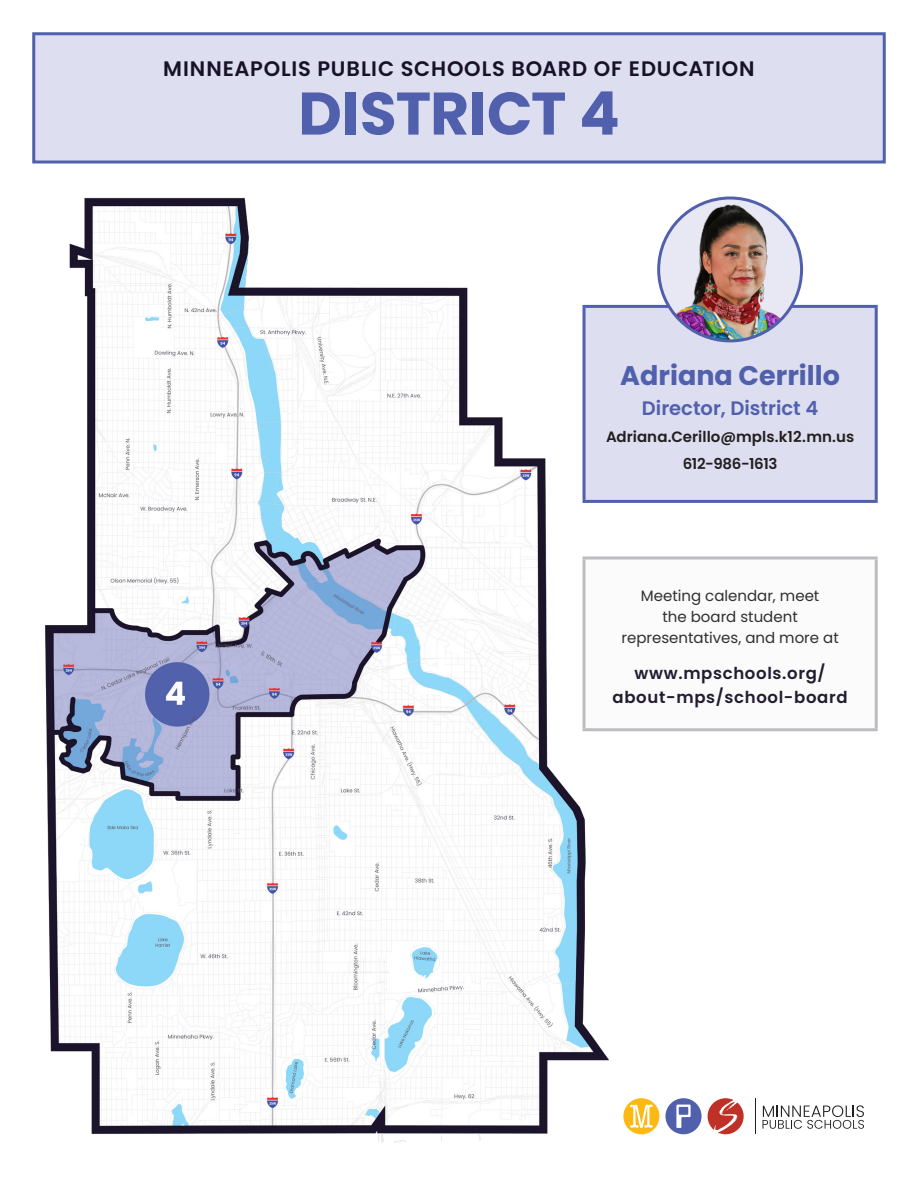
<style>
.page{position:relative;width:918px;height:1188px;background:#fff}
.page>*{position:absolute;margin:0;border:0;box-sizing:border-box;transform-origin:0 0}
.t1{font:700 60px "Poppins";letter-spacing:-.005em;color:#5060ac}
.t2{font:700 27px "Poppins";color:#5060ac}
.t3{font:600 21px "Poppins";letter-spacing:.04em;color:#181229}
.t4{font:600 19.5px "Poppins";color:#5060ac}
.t5{font:600 16.5px/24px "Poppins";letter-spacing:.04em;color:#211c30;text-align:center}
.t6{font:15px/21px "Poppins";color:#312f30;text-align:center}
.t7{font:600 15px "Poppins";letter-spacing:.005em;color:#231f20}
.t8{font:600 15px "Poppins";letter-spacing:-.02em;color:#231f20}
</style>
<div class="page">
<div style="left:34px;top:34px;width:850px;height:128px;background:#dddeef"></div>
<div style="left:32px;top:32px;width:854px;height:132px;border:3px solid #5060ac"></div>
<img style="left:45px;top:197px;width:589px;height:946px">
<div style="left:584px;top:306px;width:292px;height:195px;background:#dddeef"></div>
<div style="left:584px;top:558px;width:292px;height:172px;background:#fbfbfb"></div>
<svg style="left:583px;top:556px;width:295px;height:4px"></svg>
<hr style="left:583px;top:559px;width:3px;height:169px;background:#bcbdc0">
<hr style="left:875px;top:559px;width:3px;height:169px;background:#bcbdc0">
<hr style="left:583px;top:728px;width:295px;height:3px;background:#bcbdc0">
<hr style="left:583px;top:305px;width:295px;height:3px;background:#5060ac">
<hr style="left:583px;top:308px;width:3px;height:192px;background:#5060ac">
<hr style="left:875px;top:308px;width:3px;height:192px;background:#5060ac">
<hr style="left:583px;top:500px;width:295px;height:3px;background:#5060ac">
<svg style="left:623px;top:1098px;width:36px;height:36px"></svg>
<svg style="left:665px;top:1098px;width:37px;height:36px"></svg>
<svg style="left:708px;top:1098px;width:36px;height:36px"></svg>
<svg style="left:763px;top:1105px;width:101px;height:24px"></svg>
<hr style="left:755px;top:1098px;width:1px;height:36px;background:#231f20">
<img style="left:659px;top:198px;width:143px;height:143px;border-radius:71px">
<div style="left:657px;top:196px;width:146px;height:146px;border:3px solid #5060ac;border-radius:50%"></div>
<p class="t3" style="left:163px;top:56px;width:593px">MINNEAPOLIS PUBLIC SCHOOLS BOARD OF EDUCATION</p>
<p class="t1" style="left:298px;top:79px;width:323px">DISTRICT 4</p>
<p class="t2" style="left:620px;top:360px;width:221px">Adriana Cerrillo</p>
<p class="t4" style="left:642px;top:397px;width:178px">Director, District 4</p>
<p class="t7" style="left:606px;top:429px;width:250px">Adriana.Cerillo@mpls.k12.mn.us</p>
<p class="t8" style="left:683px;top:456px;width:96px">612-986-1613</p>
<p class="t6" style="left:621px;top:585px;width:219px">Meeting calendar, meet<br>the board student representatives, and more at</p>
<p class="t5" style="left:613px;top:661px;width:237px">www.mpschools.org/ about-mps/school-board</p>
</div>
